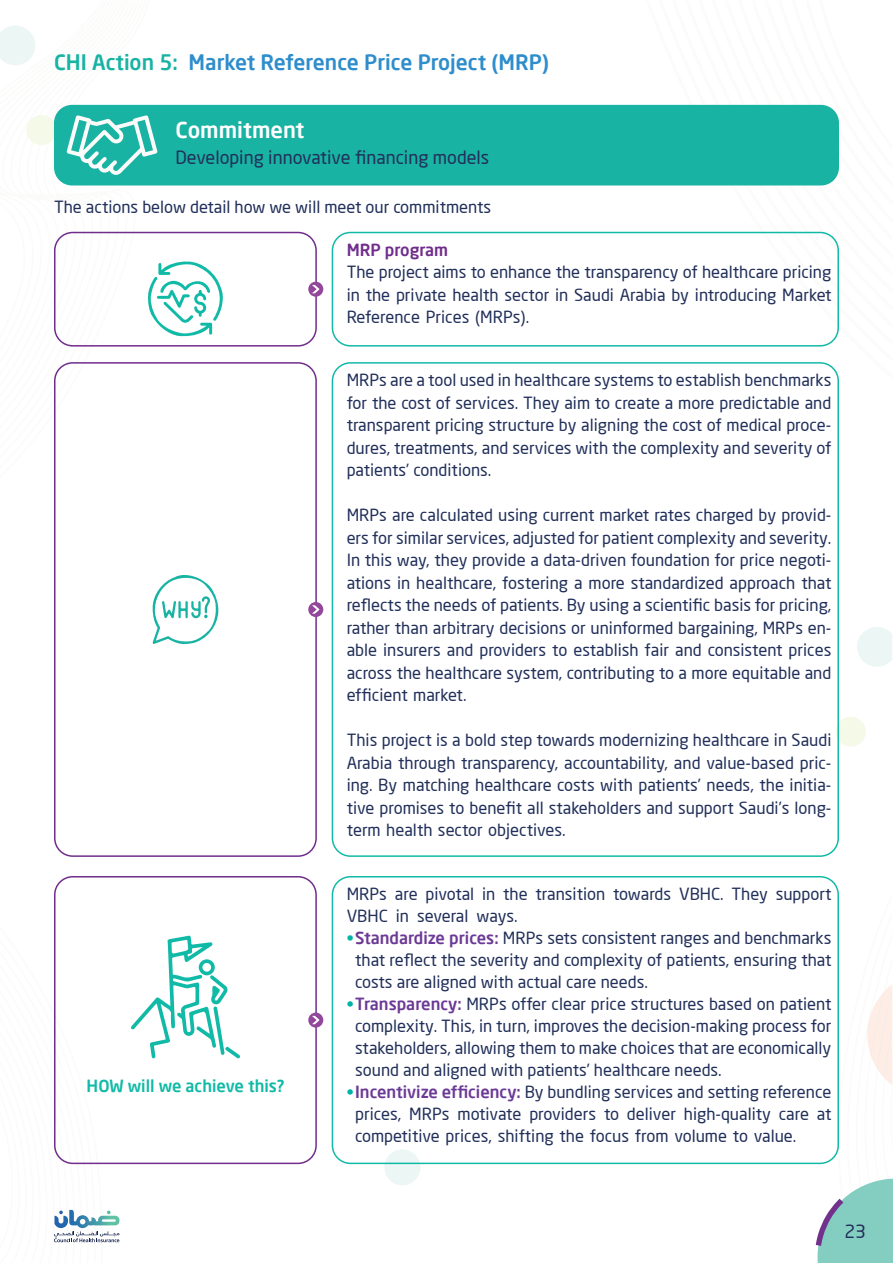
<style>
.page{position:relative;width:893px;height:1263px;background:#fff}
.page>*{position:absolute;margin:0;border:0;box-sizing:border-box;transform-origin:0 0}
.t1{font:500 21.9px "Neo Sans Arabic";color:#fff}
.t2{font:500 21px "Neo Sans Arabic";color:#2e8dcc}
.t3{font:18px "Neo Sans Arabic";color:#212f5a}
.t4{font:16.5px/22.5px "Neo Sans Arabic";color:#212f5a;text-align:justify}
.t5{font:500 16.5px "Neo Sans Arabic";color:#11baa6}
.t6{font:500 16.5px "Neo Sans Arabic";color:#702d8c}
.s1{color:#19b3a3}
.s2{font-weight:500;color:#00b3a5}
.s3{font-weight:500;color:#6c3a96}
</style>
<div class="page">
<svg style="left:646px;top:104px;width:193px;height:272px"></svg>
<svg style="left:34px;top:104px;width:116px;height:272px"></svg>
<svg style="left:857px;top:627px;width:35px;height:40px"></svg>
<div style="left:836px;top:717px;width:30px;height:30px;background:#f4f9e8;border-radius:50%"></div>
<div style="left:384px;top:1149px;width:36px;height:36px;background:#ebf6f5;border-radius:18px"></div>
<svg style="left:816px;top:985px;width:77px;height:278px"></svg>
<svg style="left:54px;top:1150px;width:65px;height:93px"></svg>
<svg style="left:0;top:26px;width:35px;height:39px"></svg>
<div style="left:26px;top:115px;width:31px;height:30px;background:#f4f9e8;border-radius:50%"></div>
<div style="left:54px;top:105px;width:785px;height:80px;background:#19b3a3;border-radius:18px"></div>
<svg style="left:66px;top:115px;width:92px;height:60px"></svg>
<div style="left:332px;top:232px;width:507px;height:115px;border:2px solid #11baa6;border-radius:18px"></div>
<div style="left:332px;top:362px;width:507px;height:495px;border:2px solid #11baa6;border-radius:18px"></div>
<div style="left:332px;top:876px;width:507px;height:288px;border:2px solid #11baa6;border-radius:18px"></div>
<div style="left:54px;top:232px;width:263px;height:115px;border:2px solid #702d8c;border-radius:18px"></div>
<div style="left:54px;top:362px;width:263px;height:495px;border:2px solid #702d8c;border-radius:18px"></div>
<div style="left:54px;top:876px;width:263px;height:288px;border:2px solid #702d8c;border-radius:18px"></div>
<svg style="left:308px;top:282px;width:15px;height:15px"></svg>
<svg style="left:312px;top:285px;width:7px;height:8px"></svg>
<div style="left:308px;top:602px;width:15px;height:15px;background:#93479b;border-radius:50%"></div>
<svg style="left:312px;top:605px;width:7px;height:9px"></svg>
<svg style="left:308px;top:1012px;width:15px;height:15px"></svg>
<svg style="left:312px;top:1016px;width:7px;height:8px"></svg>
<svg style="left:152px;top:575px;width:67px;height:69px"></svg>
<svg style="left:131px;top:935px;width:109px;height:123px"></svg>
<svg style="left:147px;top:261px;width:76px;height:76px"></svg>
<p class="t2" style="left:54px;top:46px;width:496px"><span class="s1">CHI Action 5:</span> Market Reference Price Project (MRP)</p>
<h1 class="t1" style="left:175px;top:113px;width:130px">Commitment</h1>
<p class="t3" style="left:175px;top:144px;width:315px">Developing innovative financing models</p>
<p class="t4" style="left:54px;top:195px;width:439px">The actions below detail how we will meet our commitments</p>
<p class="t6" style="left:347px;top:237px;width:103px">MRP program</p>
<p class="t4" style="left:347px;top:261px;width:486px">The project aims to enhance the transparency of healthcare pricing in the private health sector in Saudi Arabia by introducing Market Reference Prices (MRPs).</p>
<p class="t5" style="left:87px;top:1073px;width:199px">HOW will we achieve this?</p>
<p class="t4" style="left:347px;top:369px;width:486px">MRPs are a tool used in healthcare systems to establish benchmarks for the cost of services. They aim to create a more predictable and transparent pricing structure by aligning the cost of medical proce&shy;dures, treatments, and services with the complexity and severity of patients’ conditions.</p>
<p class="t4" style="left:347px;top:504px;width:486px">MRPs are calculated using current market rates charged by provid&shy;ers for similar services, adjusted for patient complexity and severity.<br>In this way, they provide a data-driven foundation for price negoti&shy;ations in healthcare, fostering a more standardized approach that reflects the needs of patients. By using a scientific basis for pricing, rather than arbitrary decisions or uninformed bargaining, MRPs en&shy;able insurers and providers to establish fair and consistent prices across the healthcare system, contributing to a more equitable and efficient market.</p>
<p class="t4" style="left:347px;top:729px;width:486px">This project is a bold step towards modernizing healthcare in Saudi Arabia through transparency, accountability, and value-based pric&shy;ing. By matching healthcare costs with patients’ needs, the initia&shy;tive promises to benefit all stakeholders and support Saudi’s long&shy;term health sector objectives.</p>
<p class="t4" style="left:347px;top:883px;width:486px;line-height:21.8px">MRPs are pivotal in the transition towards VBHC. They support<br>VBHC in several ways.</p>
<p class="t4" style="left:355px;top:927px;width:478px;line-height:21.8px;text-indent:-8px"><span class="s2">•</span><span class="s3">Standardize prices:</span> MRPs sets consistent ranges and benchmarks that reflect the severity and complexity of patients, ensuring that costs are aligned with actual care needs.</p>
<p class="t4" style="left:355px;top:993px;width:478px;line-height:21.8px;text-indent:-8px"><span class="s2">•</span><span class="s3">Transparency:</span> MRPs offer clear price structures based on patient complexity. This, in turn, improves the decision-making process for stakeholders, allowing them to make choices that are economically sound and aligned with patients’ healthcare needs.</p>
<p class="t4" style="left:355px;top:1081px;width:478px;line-height:21.8px;text-indent:-8px"><span class="s2">•</span><span class="s3">Incentivize efficiency:</span> By bundling services and setting reference prices, MRPs motivate providers to deliver high-quality care at competitive prices, shifting the focus from volume to value.</p>
<p class="t3" style="left:844px;top:1218px;width:23px">23</p>
</div>
